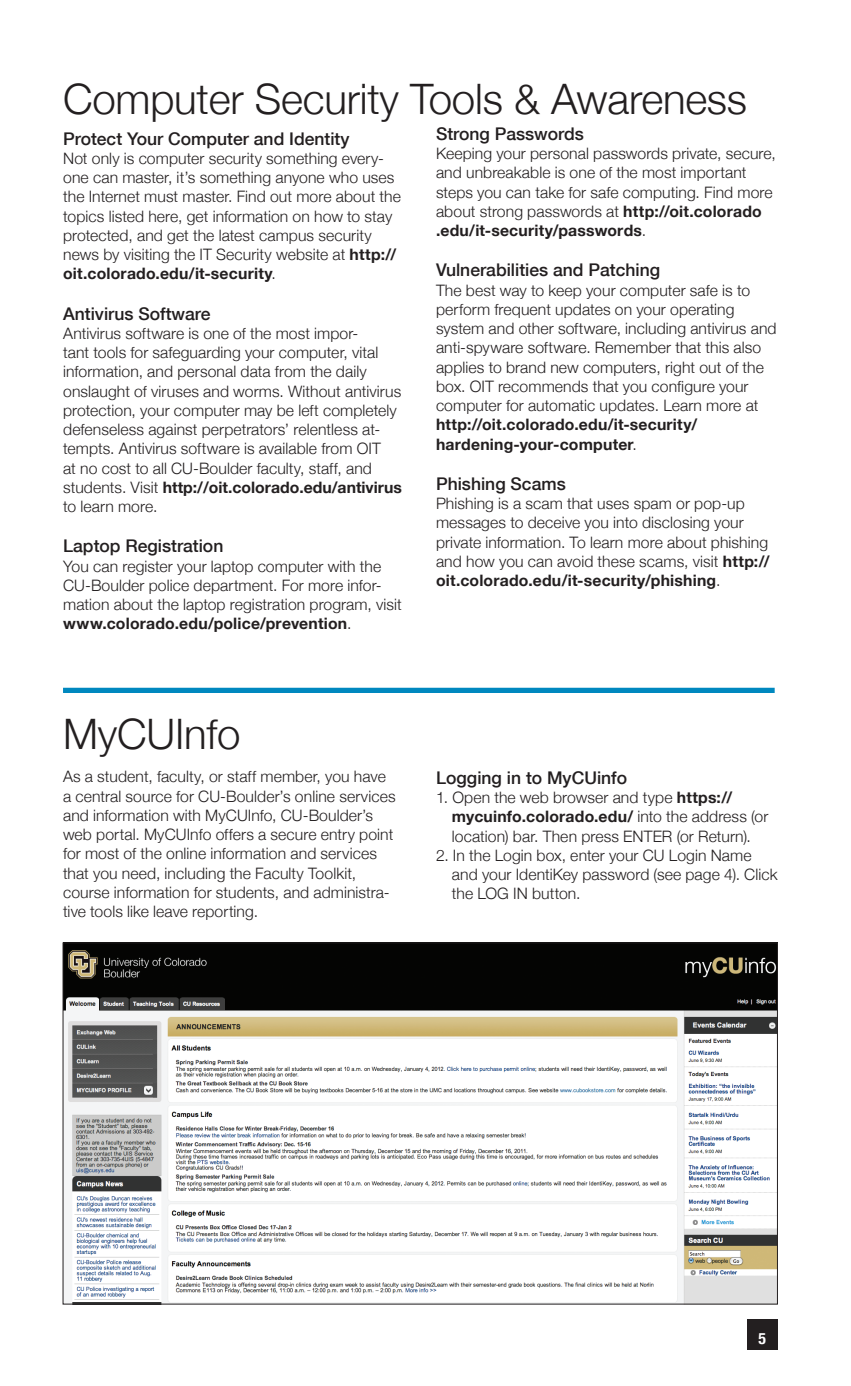
<style>
.page{position:relative;width:851px;height:1386px;background:#fff}
.page>*{position:absolute;margin:0;border:0;box-sizing:border-box;transform-origin:0 0}
.t1{font:300 42px "Helvetica Neue";letter-spacing:-.005em;color:#231f20}
.t2{font:500 17.5px "Helvetica Neue";color:#231f20}
.t3{font:300 15.75px/19.2px "Helvetica Neue";letter-spacing:.005em;color:#231f20}
.t4{font:700 15.75px/19.2px "Helvetica Neue";letter-spacing:.015em;color:#231f20}
.t5{font:700 condensed 15.75px "Helvetica Neue";color:#fff}
.s1{font-weight:700}
.s2{font-weight:300}
</style>
<div class="page">
<div style="left:747px;top:1320px;width:30px;height:30px;background:#231f20"></div>
<div style="left:63px;top:688px;width:711px;height:5px;background:#0088bf"></div>
<img style="left:65px;top:944px;width:710px;height:359px">
<h1 class="t1" style="left:63px;top:65px;width:685px">Computer Security Tools &amp; Awareness</h1>
<p class="t2" style="left:63px;top:124px;width:288px">Protect Your Computer and Identity</p>
<p class="t3" style="left:63px;top:148px;width:339px">Not only is computer security something every&shy;one can master, it’s something anyone who uses the Internet must master. Find out more about the topics listed here, get information on how to stay protected, and get the latest campus security news by visiting the IT Security website at <span class="s1">http:// oit.colorado.edu/it-security</span>.</p>
<p class="t2" style="left:63px;top:299px;width:149px">Antivirus Software</p>
<p class="t3" style="left:63px;top:323px;width:340px">Antivirus software is one of the most impor-<br>tant tools for safeguarding your computer, vital information, and personal data from the daily onslaught of viruses and worms. Without antivirus protection, your computer may be left completely defenseless against perpetrators’ relentless at&shy;tempts. Antivirus software is available from OIT<br>at no cost to all CU-Boulder faculty, staff, and students. Visit <span class="s1">http://oit.colorado.edu/antivirus </span>to learn more.</p>
<p class="t2" style="left:63px;top:532px;width:162px">Laptop Registration</p>
<p class="t3" style="left:63px;top:556px;width:340px">You can register your laptop computer with the CU-Boulder police department. For more infor&shy;mation about the laptop registration program, visit <span class="s1">www.colorado.edu/police/prevention</span>.</p>
<p class="t2" style="left:436px;top:120px;width:149px">Strong Passwords</p>
<p class="t3" style="left:436px;top:143px;width:341px">Keeping your personal passwords private, secure, and unbreakable is one of the most important steps you can take for safe computing. Find more about strong passwords at <span class="s1">http://oit.colorado .edu/it-security/passwords</span>.</p>
<p class="t2" style="left:436px;top:256px;width:226px">Vulnerabilities and Patching</p>
<p class="t3" style="left:436px;top:279px;width:342px">The best way to keep your computer safe is to perform frequent updates on your operating system and other software, including antivirus and anti-spyware software. Remember that this also applies to brand new computers, right out of the box. OIT recommends that you configure your computer for automatic updates. Learn more at</p>
<p class="t4" style="left:436px;top:414px;width:263px">http://oit.colorado.edu/it-security/ hardening-your-computer<span class="s2">.</span></p>
<p class="t2" style="left:436px;top:470px;width:131px">Phishing Scams</p>
<p class="t3" style="left:436px;top:493px;width:335px">Phishing is a scam that uses spam or pop-up messages to deceive you into disclosing your private information. To learn more about phishing and how you can avoid these scams, visit <span class="s1">http:// oit.colorado.edu/it-security/phishing</span>.</p>
<h1 class="t1" style="left:63px;top:700px;width:179px">MyCUInfo</h1>
<p class="t3" style="left:63px;top:766px;width:334px">As a student, faculty, or staff member, you have a central source for CU-Boulder’s online services and information with MyCUInfo, CU-Boulder’s web portal. MyCUInfo offers a secure entry point for most of the online information and services that you need, including the Faculty Toolkit, course information for students, and administra&shy;tive tools like leave reporting.</p>
<p class="t2" style="left:436px;top:764px;width:192px">Logging in to MyCUinfo</p>
<p class="t3" style="left:452px;top:787px;width:318px;text-indent:-16px">1. Open the web browser and type <span class="s1">https:// mycuinfo.colorado.edu/</span> into the address (or location) bar. Then press ENTER (or Return).</p>
<p class="t3" style="left:452px;top:845px;width:327px;text-indent:-16px">2. In the Login box, enter your CU Login Name and your IdentiKey password (see page 4). Click the LOG IN button.</p>
<p class="t5" style="left:758px;top:1325px;width:9px">5</p>
</div>
